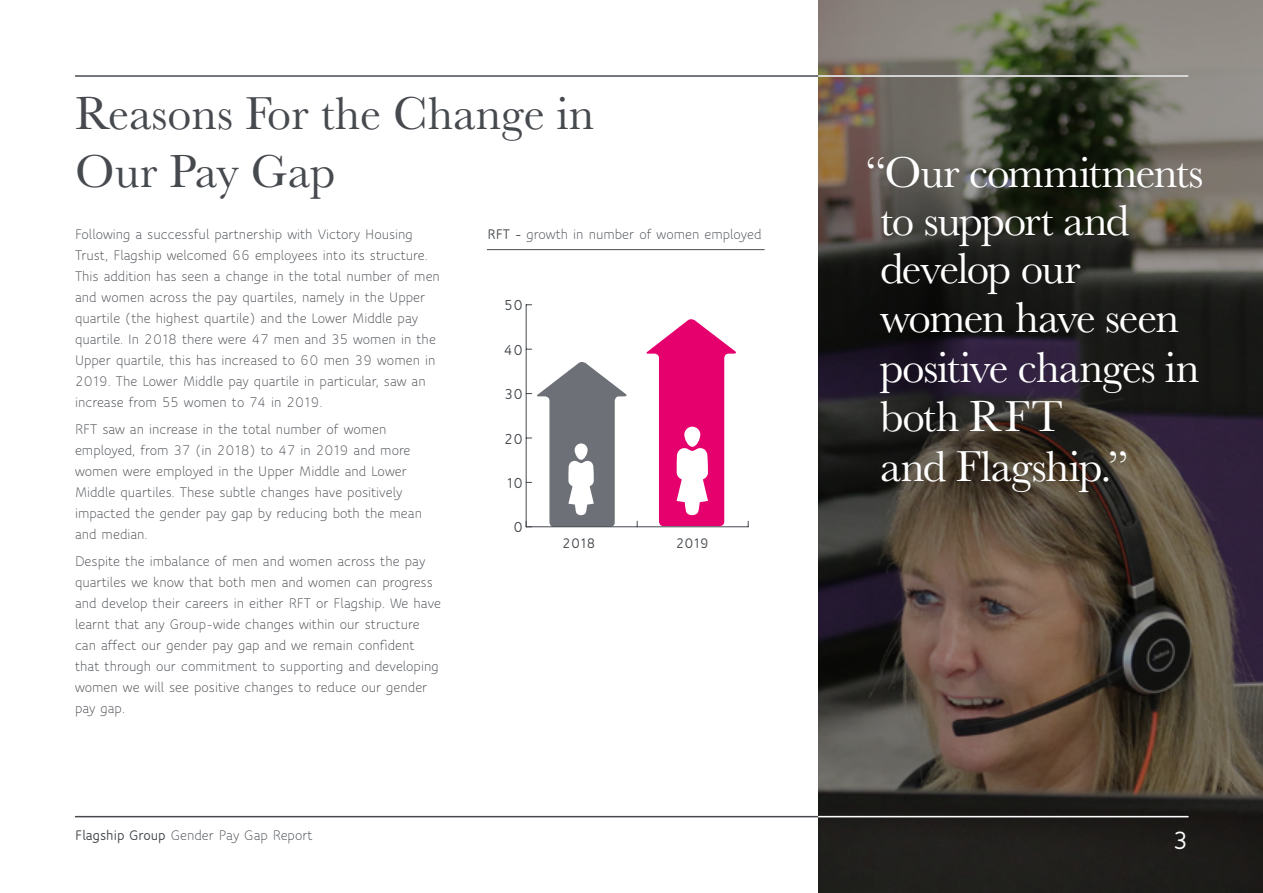
<style>
.page{position:relative;width:1263px;height:893px;background:#fff}
.page>*{position:absolute;margin:0;border:0;box-sizing:border-box;transform-origin:0 0}
.t1{font:48px/57.6px "Baskerville";color:#464a4f}
.t2{font:45px/49.1px "Baskerville";letter-spacing:-.025em;color:#fff}
.t3{font:700 27px "Speak Pro";color:#fff}
.t4{font:700 15.6px "Speak Pro";color:#464a4f}
.t5{font:15px/21px "Speak Pro";color:#464a4f}
.t6{font:700 15px "Speak Pro";color:#464a4f}
.s1{font-weight:700}
</style>
<div class="page">
<svg style="left:818px;top:0;width:445px;height:893px;background:#453f38"></svg>
<hr style="left:487px;top:249px;width:277px;height:1px;background:#464a4f">
<hr style="left:76px;top:816px;width:1112px;height:1px;background:#464a4f">
<hr style="left:76px;top:75px;width:1112px;height:2px;background:#464a4f">
<hr style="left:526px;top:305px;width:1px;height:222px;background:#464a4f">
<svg style="left:646px;top:319px;width:90px;height:207px"></svg>
<hr style="left:819px;top:816px;width:369px;height:1px;background:#fff">
<hr style="left:819px;top:75px;width:369px;height:2px;background:#fff">
<hr style="left:526px;top:526px;width:222px;height:1px;background:#464a4f">
<svg style="left:526px;top:360px;width:103px;height:167px"></svg>
<h1 class="t1" style="left:75px;top:85px;width:520px">Reasons For the Change in<br>Our Pay Gap</h1>
<p class="t5" style="left:75px;top:224px;width:366px">Following a successful partnership with Victory Housing Trust, Flagship welcomed 66 employees into its structure.<br>This addition has seen a change in the total number of men and women across the pay quartiles, namely in the Upper quartile (the highest quartile) and the Lower Middle pay quartile. In 2018 there were 47 men and 35 women in the Upper quartile, this has increased to 60 men 39 women in 2019. The Lower Middle pay quartile in particular, saw an increase from 55 women to 74 in 2019.</p>
<p class="t5" style="left:75px;top:419px;width:349px">RFT saw an increase in the total number of women employed, from 37 (in 2018) to 47 in 2019 and more women were employed in the Upper Middle and Lower Middle quartiles. These subtle changes have positively impacted the gender pay gap by reducing both the mean and median.</p>
<p class="t5" style="left:75px;top:551px;width:368px">Despite the imbalance of men and women across the pay quartiles we know that both men and women can progress and develop their careers in either RFT or Flagship. We have learnt that any Group-wide changes within our structure can affect our gender pay gap and we remain confident that through our commitment to supporting and developing women we will see positive changes to reduce our gender pay gap.</p>
<p class="t5" style="left:487px;top:224px;width:276px"><span class="s1">RFT -</span> growth in number of women employed</p>
<p class="t4" style="left:504px;top:296px;width:20px">50</p>
<p class="t4" style="left:504px;top:341px;width:21px">40</p>
<p class="t4" style="left:504px;top:385px;width:21px">30</p>
<p class="t4" style="left:504px;top:429px;width:20px">20</p>
<p class="t4" style="left:507px;top:474px;width:18px">10</p>
<p class="t4" style="left:513px;top:518px;width:12px">0</p>
<p class="t6" style="left:562px;top:535px;width:35px">2018</p>
<p class="t6" style="left:676px;top:535px;width:35px">2019</p>
<h2 class="t2" style="left:880px;top:148px;width:325px;text-indent:-15px">“Our commitments to support and develop our women have seen positive changes in both RFT<br>and Flagship.”</h2>
<p class="t5" style="left:75px;top:824px;width:239px"><span class="s1">Flagship Group</span> Gender Pay Gap Report</p>
<h3 class="t3" style="left:1172px;top:824px;width:17px">3</h3>
</div>
